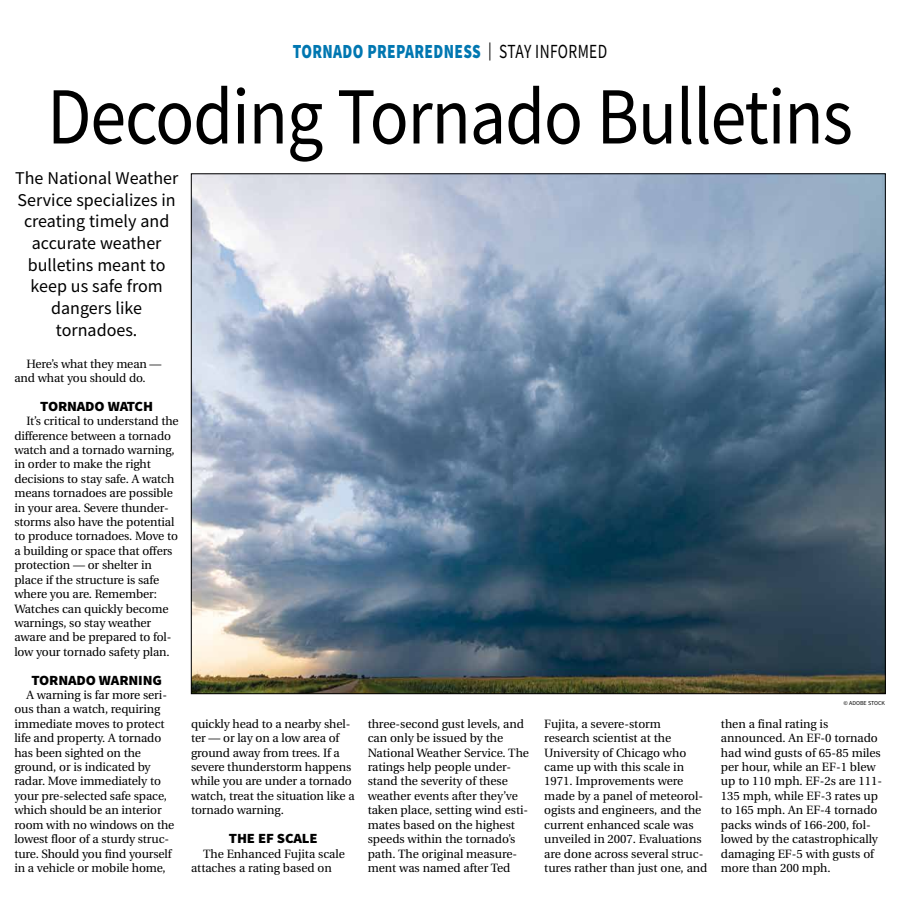
<style>
.page{position:relative;width:900px;height:908px;background:#fff}
.page>*{position:absolute;margin:0;border:0;box-sizing:border-box;transform-origin:0 0}
.t1{font:81px "Source Sans Pro";letter-spacing:-.015em;color:#000;scale:.89 1}
.t2{font:900 20px "Source Sans Pro";letter-spacing:.025em;color:#0077b1;scale:.77 1}
.t3{font:18px/21.6px "Source Sans Pro";color:#000;text-align:center}
.t4{font:900 14px "Source Sans Pro";letter-spacing:-.01em;color:#000;scale:1.05 1}
.t5{font:12px/14.4px "Utopia";letter-spacing:-.01em;color:#000}
.t6{font:6px "Source Sans Pro";color:#000}
.s1{font-weight:400;font-size:18px;color:#000}
.s2{font-weight:400;color:#000}
</style>
<div class="page">
<img style="left:193px;top:175px;width:691px;height:516px">
<h2 class="t2" style="left:293px;top:38px;width:410px">TORNADO PREPAREDNESS <span class="s1">|</span> <span class="s2">STAY INFORMED</span></h2>
<h1 class="t1" style="left:47px;top:65px;width:907px">Decoding Tornado Bulletins</h1>
<h3 class="t3" style="left:15px;top:167px;width:165px">The National Weather<br>Service specializes in creating timely and accurate weather bulletins meant to keep us safe from dangers like tornadoes.</h3>
<p class="t5" style="left:14px;top:356px;width:149px;text-indent:12px">Here’s what they mean — and what you should do.</p>
<p class="t4" style="left:40px;top:396px;width:109px">TORNADO WATCH</p>
<p class="t5" style="left:14px;top:414px;width:166px;text-indent:12px">It’s critical to understand the difference between a tornado watch and a tornado warning, in order to make the right decisions to stay safe. A watch means tornadoes are possible in your area. Severe thunder&shy;storms also have the potential to produce tornadoes. Move to a building or space that offers protection — or shelter in place if the structure is safe where you are. Remember:<br>Watches can quickly become warnings, so stay weather aware and be prepared to fol&shy;low your tornado safety plan.</p>
<p class="t4" style="left:32px;top:670px;width:126px">TORNADO WARNING</p>
<p class="t5" style="left:14px;top:687px;width:161px;text-indent:12px">A warning is far more seri&shy;ous than a watch, requiring immediate moves to protect life and property. A tornado has been sighted on the ground, or is indicated by radar. Move immediately to your pre-selected safe space, which should be an interior room with no windows on the lowest floor of a sturdy struc&shy;ture. Should you find yourself in a vehicle or mobile home,</p>
<p class="t5" style="left:191px;top:716px;width:165px">quickly head to a nearby shel&shy;ter — or lay on a low area of ground away from trees. If a severe thunderstorm happens while you are under a tornado watch, treat the situation like a tornado warning.</p>
<p class="t4" style="left:229px;top:828px;width:86px">THE EF SCALE</p>
<p class="t5" style="left:191px;top:846px;width:155px;text-indent:12px">The Enhanced Fujita scale attaches a rating based on</p>
<p class="t6" style="left:844px;top:699px;width:43px">© ADOBE STOCK</p>
<p class="t5" style="left:368px;top:716px;width:163px">three-second gust levels, and can only be issued by the<br>National Weather Service. The ratings help people under&shy;stand the severity of these weather events after they’ve taken place, setting wind esti&shy;mates based on the highest speeds within the tornado’s path. The original measure&shy;ment was named after Ted</p>
<p class="t5" style="left:544px;top:716px;width:165px">Fujita, a severe-storm research scientist at the<br>University of Chicago who came up with this scale in<br>1971. Improvements were made by a panel of meteorol&shy;ogists and engineers, and the current enhanced scale was unveiled in 2007. Evaluations are done across several struc&shy;tures rather than just one, and</p>
<p class="t5" style="left:721px;top:716px;width:163px">then a final rating is announced. An EF-0 tornado had wind gusts of 65-85 miles per hour, while an EF-1 blew up to 110 mph. EF-2s are 111-<br>135 mph, while EF-3 rates up to 165 mph. An EF-4 tornado packs winds of 166-200, fol&shy;lowed by the catastrophically damaging EF-5 with gusts of more than 200 mph.</p>
</div>
